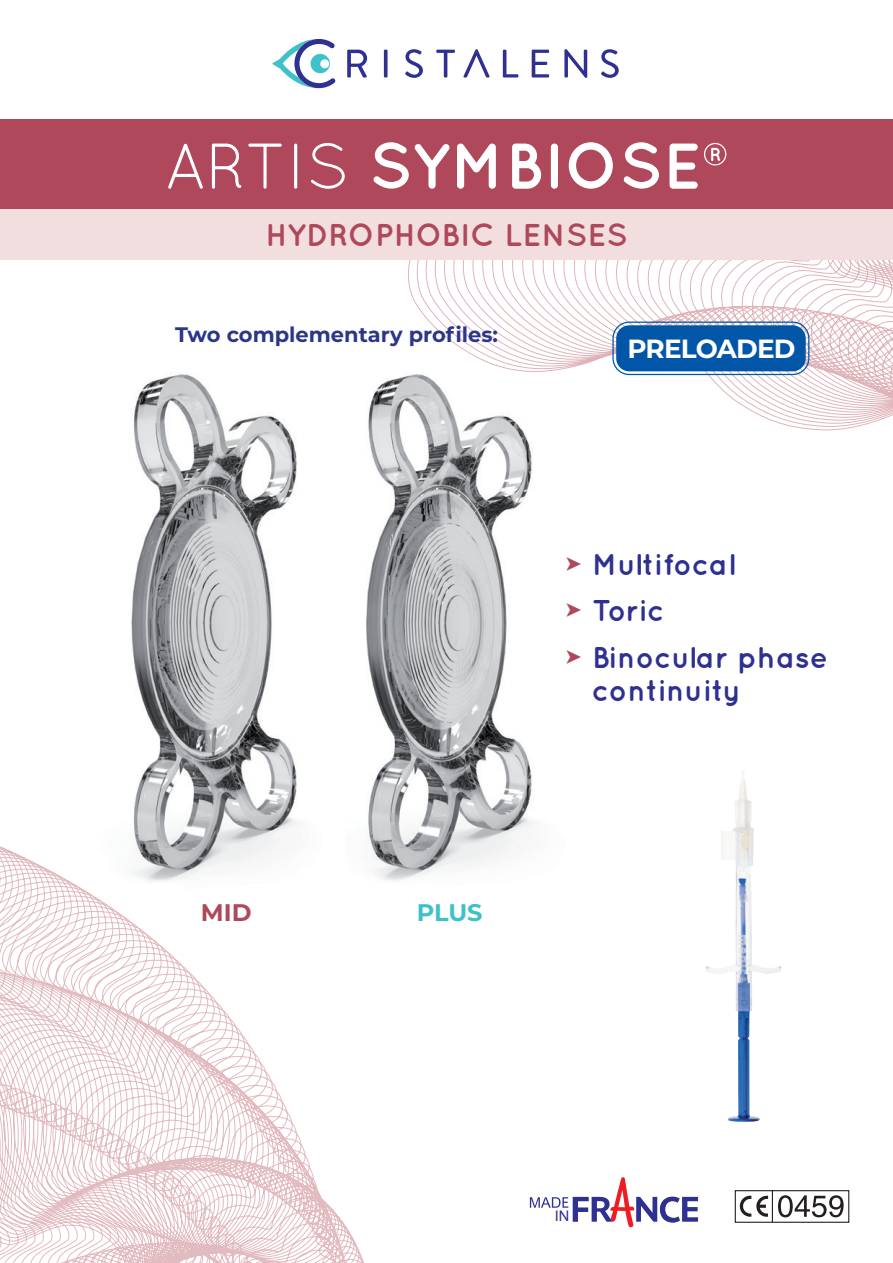
<style>
.page{position:relative;width:893px;height:1263px;background:#fff}
.page>*{position:absolute;margin:0;border:0;box-sizing:border-box;transform-origin:0 0}
.t1{font:700 64.5px "Quicksand";letter-spacing:.01em;color:#fff}
.t2{font:700 31.5px "Quicksand";letter-spacing:.01em;color:#af485b}
.t3{font:700 30px/33px "Quicksand";color:#2e3092}
.t4{font:700 26.25px "Montserrat";letter-spacing:-.03em;color:#fff}
.t5{font:700 24px "Montserrat";color:#3fc1c9}
.t6{font:700 24px "Montserrat";color:#af485b}
.t7{font:700 21px "Montserrat";color:#2b358a}
.t8{font:14.7px "Arial";color:#2e3092}
.s1{font-weight:400}
.s2{font-family:"Menlo";font-weight:400;color:#af485b}
</style>
<div class="page">
<img style="left:131px;top:374px;width:403px;height:507px">
<svg style="left:402px;top:260px;width:491px;height:462px"></svg>
<div style="left:0;top:119px;width:893px;height:91px;background:#af485b"></div>
<svg style="left:347px;top:50px;width:20px;height:27px"></svg>
<svg style="left:384px;top:50px;width:4px;height:27px"></svg>
<svg style="left:405px;top:49px;width:18px;height:29px"></svg>
<svg style="left:436px;top:50px;width:19px;height:27px"></svg>
<svg style="left:503px;top:50px;width:15px;height:27px"></svg>
<svg style="left:532px;top:50px;width:17px;height:27px"></svg>
<svg style="left:564px;top:49px;width:23px;height:29px"></svg>
<svg style="left:601px;top:49px;width:18px;height:29px"></svg>
<svg style="left:463px;top:49px;width:27px;height:28px"></svg>
<svg style="left:272px;top:39px;width:64px;height:49px"></svg>
<div style="left:616px;top:325px;width:190px;height:46px;background:#0156a8;border-radius:13px"></div>
<div style="left:612px;top:322px;width:197px;height:53px;border:1px solid #0156a8;border-radius:16px"></div>
<div style="left:619px;top:328px;width:184px;height:41px;border:1px solid #0156a8;border-radius:10px"></div>
<svg style="left:734px;top:1190px;width:116px;height:33px"></svg>
<svg style="left:530px;top:1177px;width:168px;height:51px"></svg>
<img style="left:706px;top:771px;width:75px;height:351px">
<div style="left:0;top:210px;width:893px;height:50px;background:#f2dede"></div>
<svg style="left:0;top:793px;width:376px;height:470px"></svg>
<p class="t1" style="left:164px;top:127px;width:566px"><span class="s1">ARTIS</span> SYMBIOSE®</p>
<p class="t2" style="left:266px;top:216px;width:363px">HYDROPHOBIC LENSES</p>
<p class="t7" style="left:175px;top:320px;width:324px">Two complementary profiles:</p>
<p class="t4" style="left:627px;top:329px;width:170px">PRELOADED</p>
<p class="t3" style="left:565px;top:547px;width:172px"><span class="s2">➤</span> Multifocal</p>
<p class="t3" style="left:565px;top:593px;width:101px"><span class="s2">➤</span> Toric</p>
<p class="t3" style="left:592px;top:640px;width:238px;text-indent:-27px"><span class="s2">➤</span> Binocular phase continuity</p>
<p class="t6" style="left:201px;top:895px;width:52px">MID</p>
<p class="t5" style="left:417px;top:895px;width:67px">PLUS</p>
<p class="t8" style="left:555px;top:1206px;width:16px">IN</p>
</div>
